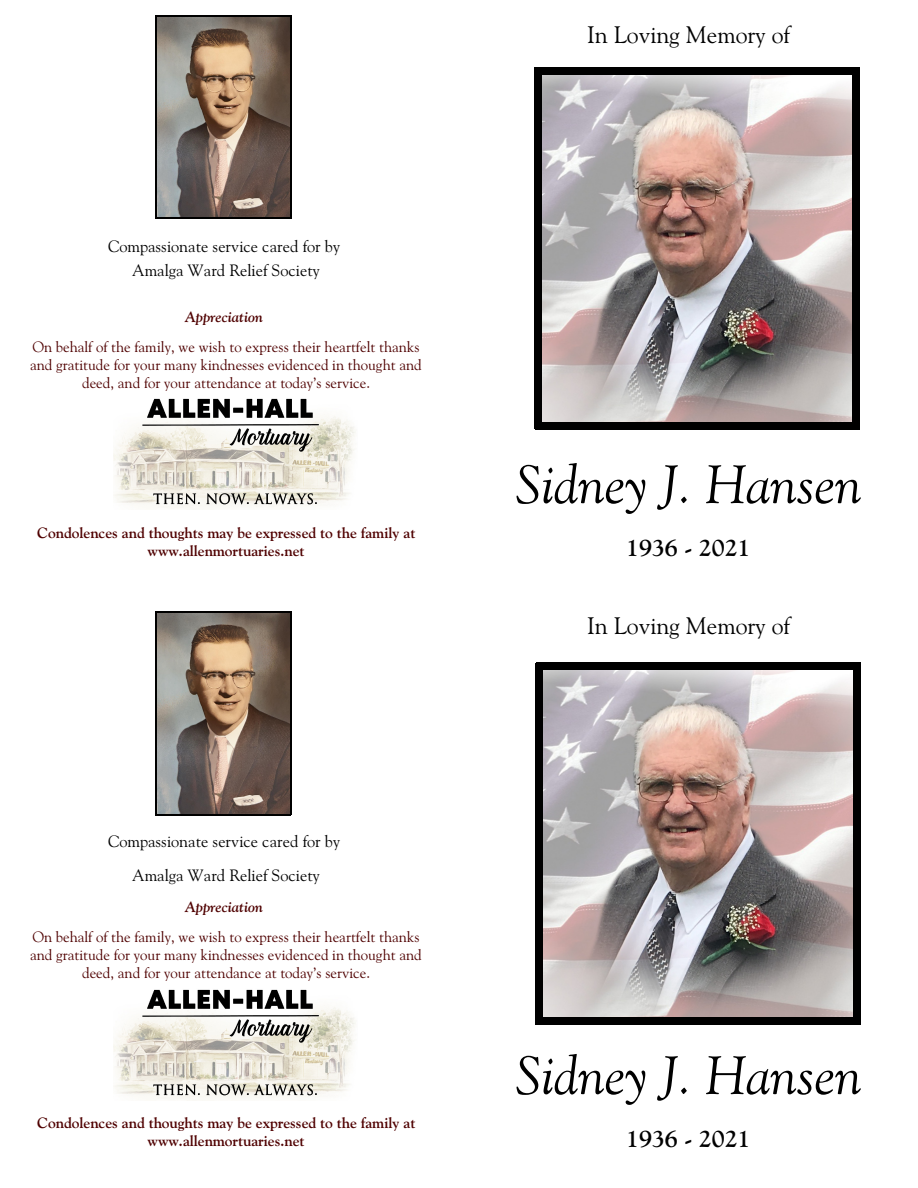
<style>
.page{position:relative;width:918px;height:1188px;background:#fff}
.page>*{position:absolute;margin:0;border:0;box-sizing:border-box;transform-origin:0 0}
.t1{font:italic 54px "Goudy Old Style BT";color:#000}
.t2{font:24px "Goudy Old Style BT";color:#000}
.t3{font:700 24px "Goudy Old Style BT";color:#000}
.t4{font:16.5px/24px "Goudy Old Style BT";color:#000;text-align:center}
.t5{font:15px/18px "Goudy Old Style BT";color:#4f0000;text-align:center}
.t6{font:700 15px/18px "Goudy Old Style BT";color:#4f0000;text-align:center}
.t7{font:italic 700 15px "Goudy Old Style BT";color:#4f0000}
</style>
<div class="page">
<img style="left:157px;top:16px;width:133px;height:201px">
<hr style="left:155px;top:15px;width:1px;height:203px;background:#000">
<hr style="left:290px;top:15px;width:1px;height:203px;background:#000">
<hr style="left:155px;top:15px;width:136px;height:1px;background:#000">
<hr style="left:155px;top:217px;width:136px;height:2px;background:#000">
<img style="left:113px;top:398px;width:243px;height:112px">
<img style="left:157px;top:613px;width:133px;height:201px">
<hr style="left:155px;top:612px;width:1px;height:203px;background:#000">
<hr style="left:290px;top:612px;width:1px;height:203px;background:#000">
<hr style="left:155px;top:612px;width:136px;height:1px;background:#000">
<hr style="left:155px;top:814px;width:136px;height:1px;background:#000">
<img style="left:113px;top:989px;width:243px;height:111px">
<img style="left:542px;top:75px;width:311px;height:347px">
<div style="left:535px;top:68px;width:7px;height:361px;background:#000"></div>
<div style="left:853px;top:68px;width:7px;height:361px;background:#000"></div>
<div style="left:535px;top:68px;width:325px;height:7px;background:#000"></div>
<div style="left:535px;top:422px;width:325px;height:7px;background:#000"></div>
<img style="left:543px;top:670px;width:311px;height:348px">
<div style="left:536px;top:663px;width:7px;height:361px;background:#000"></div>
<div style="left:854px;top:663px;width:7px;height:361px;background:#000"></div>
<div style="left:536px;top:663px;width:325px;height:7px;background:#000"></div>
<div style="left:536px;top:1018px;width:325px;height:7px;background:#000"></div>
<p class="t4" style="left:108px;top:235px;width:234px">Compassionate service cared for by<br>Amalga Ward Relief Society</p>
<p class="t7" style="left:185px;top:310px;width:79px">Appreciation</p>
<p class="t5" style="left:30px;top:339px;width:393px">On behalf of the family, we wish to express their heartfelt thanks and gratitude for your many kindnesses evidenced in thought and deed, and for your attendance at today’s service.</p>
<p class="t6" style="left:37px;top:525px;width:379px">Condolences and thoughts may be expressed to the family at www.allenmortuaries.net</p>
<p class="t4" style="left:108px;top:826px;width:234px;line-height:33.5px">Compassionate service cared for by<br>Amalga Ward Relief Society</p>
<p class="t7" style="left:185px;top:901px;width:79px">Appreciation</p>
<p class="t5" style="left:30px;top:930px;width:393px">On behalf of the family, we wish to express their heartfelt thanks and gratitude for your many kindnesses evidenced in thought and deed, and for your attendance at today’s service.</p>
<p class="t6" style="left:37px;top:1115px;width:379px">Condolences and thoughts may be expressed to the family at www.allenmortuaries.net</p>
<h2 class="t2" style="left:587px;top:25px;width:204px">In Loving Memory of</h2>
<h1 class="t1" style="left:515px;top:462px;width:348px">Sidney J. Hansen</h1>
<h2 class="t3" style="left:626px;top:538px;width:126px">1936 - 2021</h2>
<h2 class="t2" style="left:587px;top:616px;width:204px">In Loving Memory of</h2>
<h1 class="t1" style="left:515px;top:1053px;width:348px">Sidney J. Hansen</h1>
<h2 class="t3" style="left:626px;top:1129px;width:126px">1936 - 2021</h2>
</div>
